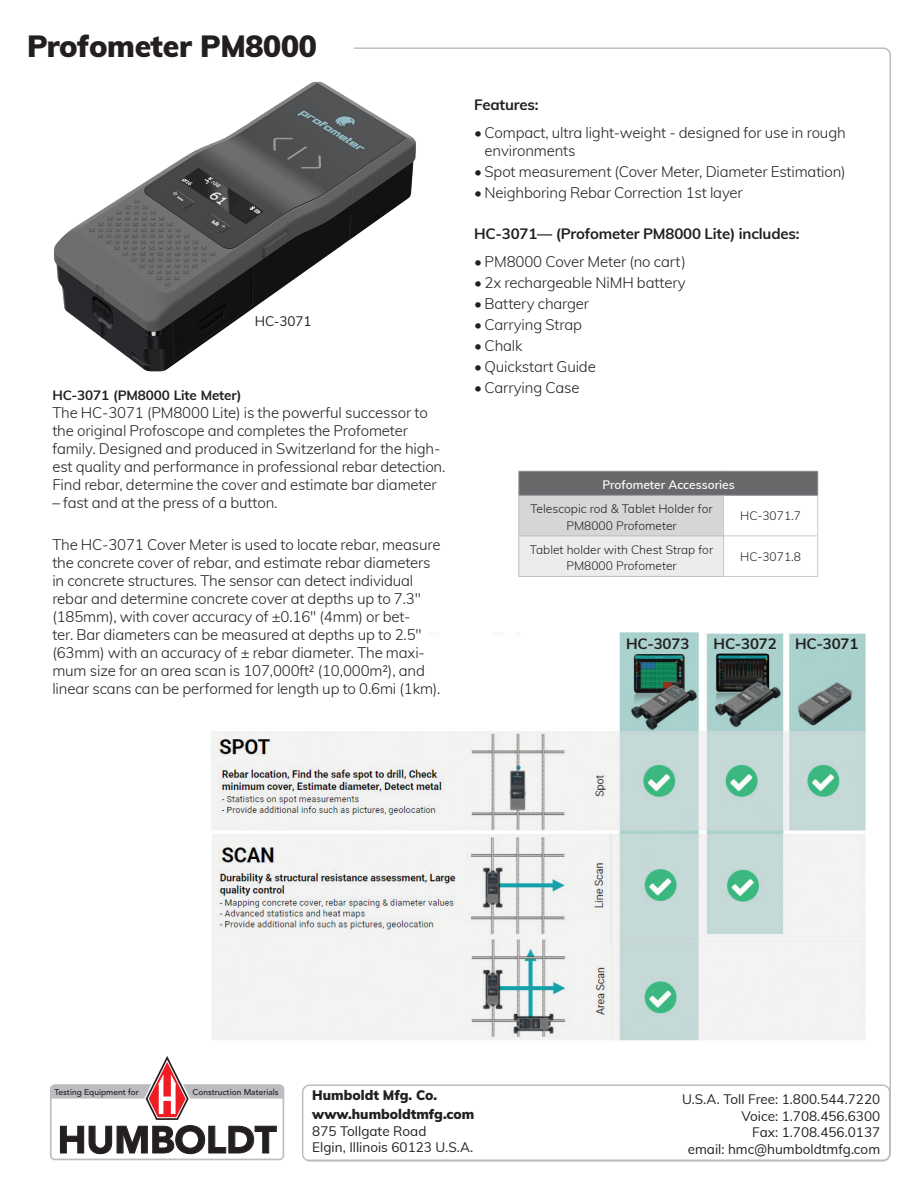
<style>
.page{position:relative;width:918px;height:1188px;background:#fff}
.page>*{position:absolute;margin:0;border:0;box-sizing:border-box;transform-origin:0 0}
.t1{font:900 37.8px "Avenir";color:#231f20}
.t2{font:900 30px "Muli";letter-spacing:-.01em;color:#231f20}
._3_Body{font:300 15px/18px "Muli";letter-spacing:-.01em;color:#231f20}
._3_Body-2{font:700 15px "Muli";letter-spacing:-.01em;color:#231f20}
._3_Body-3{font:13.5px "Muli";color:#231f20}
.t3{font:900 13.5px "Muli";color:#231f20}
._1_Heading_Product{font:700 13.5px "Muli";letter-spacing:-.01em;color:#231f20}
.Table_left_aligned{font:300 12px/16.5px "Muli";color:#231f20;text-align:center}
.Table_header{font:600 12px "Muli";color:#fff}
.Table_body_centered_2{font:300 12px "Muli";color:#231f20}
.t4{font:500 8.4px "Avenir";color:#231f20}
</style>
<div class="page">
<div style="left:302px;top:1084px;width:588px;height:78px;border:2px solid #bcbdc0;border-radius:7px"></div>
<svg style="left:50px;top:1056px;width:234px;height:104px"></svg>
<img style="left:211px;top:633px;width:655px;height:408px">
<div style="left:519px;top:471px;width:299px;height:24px;background:#69696c"></div>
<div style="left:519px;top:495px;width:205px;height:41px;background:#d5d6d8"></div>
<div style="left:519px;top:536px;width:205px;height:40px;background:#ececee"></div>
<hr style="left:518px;top:471px;width:206px;height:1px;background:#939598">
<svg style="left:518px;top:472px;width:1px;height:23px"></svg>
<hr style="left:724px;top:471px;width:94px;height:1px;background:#939598">
<svg style="left:724px;top:472px;width:94px;height:65px"></svg>
<hr style="left:518px;top:495px;width:206px;height:1px;background:#939598">
<hr style="left:724px;top:495px;width:94px;height:1px;background:#939598">
<hr style="left:518px;top:496px;width:1px;height:39px;background:#bcbdc0">
<hr style="left:518px;top:535px;width:205px;height:1px;background:#bcbdc0">
<hr style="left:518px;top:536px;width:1px;height:40px;background:#bcbdc0">
<hr style="left:518px;top:576px;width:205px;height:1px;background:#bcbdc0">
<hr style="left:723px;top:496px;width:1px;height:39px;background:#c7c8ca">
<hr style="left:817px;top:496px;width:1px;height:39px;background:#c7c8ca">
<hr style="left:723px;top:535px;width:95px;height:1px;background:#c7c8ca">
<hr style="left:723px;top:536px;width:1px;height:40px;background:#c7c8ca">
<hr style="left:817px;top:536px;width:1px;height:40px;background:#c7c8ca">
<hr style="left:723px;top:576px;width:95px;height:1px;background:#c7c8ca">
<img style="left:54px;top:81px;width:362px;height:291px">
<p class="t2" style="left:27px;top:24px;width:291px">Profometer PM8000</p>
<p class="_3_Body-3" style="left:255px;top:311px;width:58px">HC-3071</p>
<p class="_1_Heading_Product" style="left:52px;top:385px;width:191px">HC-3071 (PM8000 Lite Meter)</p>
<p class="_3_Body" style="left:52px;top:403px;width:395px">The HC-3071 (PM8000 Lite) is the powerful successor to the original Profoscope and completes the Profometer family. Designed and produced in Switzerland for the high&shy;est quality and performance in professional rebar detection.<br>Find rebar, determine the cover and estimate bar diameter</p>
<p class="_3_Body" style="left:52px;top:493px;width:227px">– fast and at the press of a button.</p>
<p class="_3_Body" style="left:52px;top:535px;width:390px">The HC-3071 Cover Meter is used to locate rebar, measure the concrete cover of rebar, and estimate rebar diameters in concrete structures. The sensor can detect individual rebar and determine concrete cover at depths up to 7.3" (185mm), with cover accuracy of ±0.16" (4mm) or bet-<br>ter. Bar diameters can be measured at depths up to 2.5" (63mm) with an accuracy of ± rebar diameter. The maxi&shy;mum size for an area scan is 107,000ft² (10,000m²), and linear scans can be performed for length up to 0.6mi (1km).</p>
<p class="_3_Body-2" style="left:474px;top:93px;width:66px">Features:</p>
<p class="_3_Body" style="left:485px;top:123px;width:363px;text-indent:-10px">• Compact, ultra light-weight - designed for use in rough environments</p>
<p class="_3_Body" style="left:474px;top:162px;width:373px">• Spot measurement (Cover Meter, Diameter Estimation)</p>
<p class="_3_Body" style="left:474px;top:183px;width:270px">• Neighboring Rebar Correction 1st layer</p>
<p class="_3_Body-2" style="left:474px;top:222px;width:327px">HC-3071— (Profometer PM8000 Lite) includes:</p>
<p class="_3_Body" style="left:474px;top:252px;width:213px">• PM8000 Cover Meter (no cart)</p>
<p class="_3_Body" style="left:474px;top:273px;width:213px">• 2x rechargeable NiMH battery</p>
<p class="_3_Body" style="left:474px;top:294px;width:117px">• Battery charger</p>
<p class="_3_Body" style="left:474px;top:315px;width:109px">• Carrying Strap</p>
<p class="_3_Body" style="left:474px;top:336px;width:50px">• Chalk</p>
<p class="_3_Body" style="left:474px;top:357px;width:123px">• Quickstart Guide</p>
<p class="_3_Body" style="left:474px;top:378px;width:107px">• Carrying Case</p>
<p class="Table_header" style="left:602px;top:476px;width:134px">Profometer Accessories</p>
<p class="Table_left_aligned" style="left:530px;top:500px;width:184px">Telescopic rod &amp; Tablet Holder for<br>PM8000 Profometer</p>
<p class="Table_body_centered_2" style="left:740px;top:507px;width:62px">HC-3071.7</p>
<p class="Table_left_aligned" style="left:530px;top:541px;width:185px">Tablet holder with Chest Strap for<br>PM8000 Profometer</p>
<p class="Table_body_centered_2" style="left:740px;top:548px;width:62px">HC-3071.8</p>
<p class="_3_Body-2" style="left:626px;top:633px;width:65px">HC-3073</p>
<p class="_3_Body-2" style="left:714px;top:633px;width:65px">HC-3072</p>
<p class="_3_Body-2" style="left:795px;top:633px;width:65px">HC-3071</p>
<p class="t4" style="left:55px;top:1087px;width:86px">Testing Equipment for</p>
<p class="t4" style="left:192px;top:1087px;width:88px">Construction Materials</p>
<p class="t3" style="left:312px;top:1085px;width:126px">Humboldt Mfg. Co.</p>
<p class="t3" style="left:312px;top:1105px;width:164px">www.humboldtmfg.com</p>
<p class="_3_Body-3" style="left:312px;top:1121px;width:116px">875 Tollgate Road</p>
<p class="_3_Body-3" style="left:312px;top:1138px;width:163px">Elgin, Illinois 60123 U.S.A.</p>
<p class="t1" style="left:58px;top:1117px;width:220px">HUMBOLDT</p>
<p class="_3_Body-3" style="left:682px;top:1090px;width:200px">U.S.A. Toll Free: 1.800.544.7220</p>
<p class="_3_Body-3" style="left:742px;top:1106px;width:140px">Voice: 1.708.456.6300</p>
<p class="_3_Body-3" style="left:752px;top:1123px;width:129px">Fax: 1.708.456.0137</p>
<p class="_3_Body-3" style="left:688px;top:1139px;width:194px">email: hmc@humboldtmfg.com</p>
</div>
